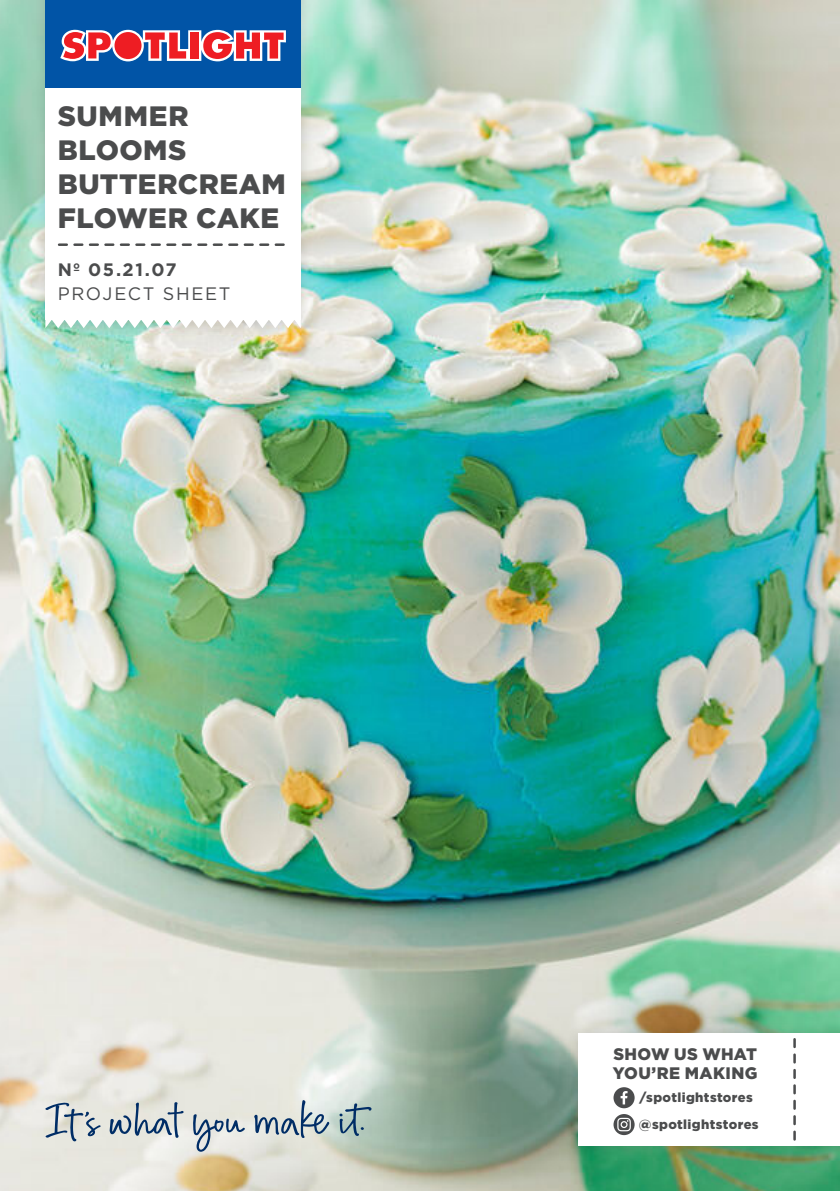
<style>
.page{position:relative;width:840px;height:1191px;background:#fff}
.page>*{position:absolute;margin:0;border:0;box-sizing:border-box;transform-origin:0 0}
.t1{font:900 28px/34px "Gotham";letter-spacing:.02em;color:#4b4c4d}
.t2{font:18px/24px "Gotham";letter-spacing:.095em;color:#4b4c4d}
.t3{font:900 16.6px/19.4px "Gotham";letter-spacing:.02em;color:#4b4c4d}
.t4{font:900 13px/26.8px "Gotham";letter-spacing:.025em;color:#4b4c4d}
.s1{font-weight:700}
</style>
<div class="page">
<img style="left:0;top:0;width:839px;height:1191px">
<div style="left:566px;top:1022px;width:273px;height:137px;background:#231f20;opacity:.15"></div>
<div style="left:577px;top:1033px;width:262px;height:112px;background:#fff"></div>
<svg style="left:793px;top:1039px;width:2px;height:100px"></svg>
<div style="left:613px;top:1087px;width:21px;height:21px;background:#4b4c4d;border-radius:50%"></div>
<svg style="left:620px;top:1091px;width:7px;height:13px"></svg>
<svg style="left:613px;top:1114px;width:21px;height:21px"></svg>
<svg style="left:617px;top:1117px;width:13px;height:14px"></svg>
<svg style="left:193px;top:1114px;width:52px;height:37px;background:#bac3ca"></svg>
<svg style="left:45px;top:1102px;width:56px;height:39px;background:#bdc5c8"></svg>
<svg style="left:109px;top:1102px;width:74px;height:35px;background:#b4bec3"></svg>
<svg style="left:339px;top:1103px;width:32px;height:33px"></svg>
<svg style="left:254px;top:1100px;width:75px;height:38px;background:#b7c2c6"></svg>
<div style="left:34px;top:0;width:280px;height:339px;background:#231f20;opacity:.15"></div>
<div style="left:45px;top:0;width:255px;height:89px;background:#0154a6"></div>
<svg style="left:60px;top:30px;width:226px;height:31px;background:#c77082"></svg>
<svg style="left:45px;top:320px;width:255px;height:8px"></svg>
<div style="left:45px;top:89px;width:255px;height:231px;background:#fff"></div>
<svg style="left:59px;top:243px;width:224px;height:3px"></svg>
<p class="t1" style="left:58px;top:99px;width:229px">SUMMER<br>BLOOMS<br>BUTTERCREAM<br>FLOWER CAKE</p>
<p class="t2" style="left:58px;top:257px;width:174px"><span class="s1">Nº 05.21.07<br></span>PROJECT SHEET</p>
<p class="t3" style="left:612px;top:1043px;width:146px">SHOW US WHAT<br>YOU’RE MAKING</p>
<p class="t4" style="left:638px;top:1084px;width:121px">/spotlightstores @spotlightstores</p>
</div>
